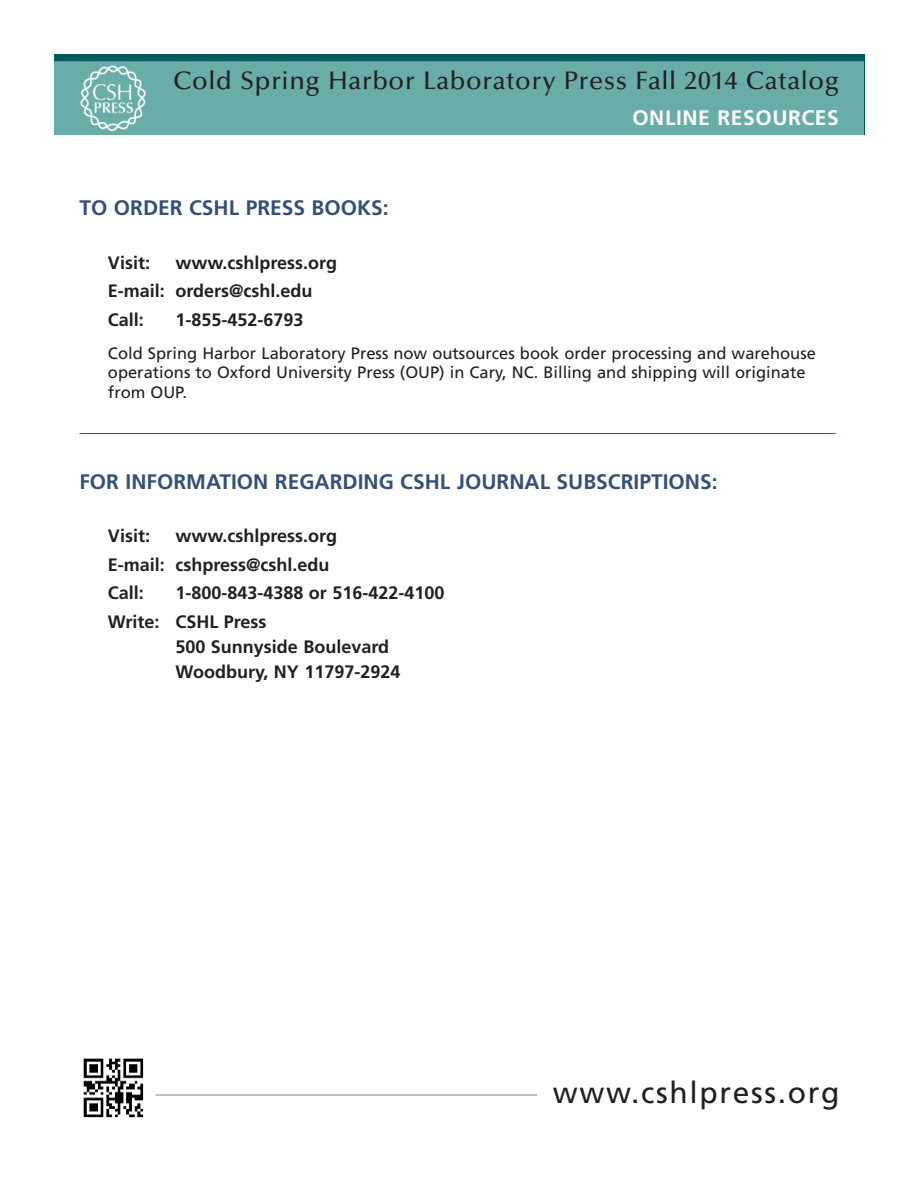
<style>
.page{position:relative;width:918px;height:1188px;background:#fff}
.page>*{position:absolute;margin:0;border:0;box-sizing:border-box;transform-origin:0 0}
.t1{font:30px "Frutiger";letter-spacing:.055em;color:#231f20}
.t2{font:500 25.5px "Optima";letter-spacing:.025em;color:#231f20}
.t3{font:700 21px "Frutiger";color:#345078}
.t4{font:700 21px "Frutiger";letter-spacing:.03em;color:#fff}
.t5{font:700 18px/28.5px "Frutiger";color:#231f20}
.t6{font:16.5px/19.5px "Frutiger";color:#231f20}
</style>
<div class="page">
<img style="left:54px;top:54px;width:810px;height:81px">
<hr style="left:79px;top:433px;width:756px;height:1px;background:#345078">
<img style="left:83px;top:1058px;width:61px;height:60px">
<hr style="left:156px;top:1095px;width:381px;height:1px;background:#67889d">
<h2 class="t2" style="left:173px;top:71px;width:667px">Cold Spring Harbor Laboratory Press Fall 2014 Catalog</h2>
<p class="t4" style="left:632px;top:110px;width:208px">ONLINE RESOURCES</p>
<p class="t3" style="left:79px;top:199px;width:311px">TO ORDER CSHL PRESS BOOKS:</p>
<p class="t5" style="left:108px;top:249px;width:231px;text-indent:68px">www.cshlpress.org<br>E-mail: orders@cshl.edu<br>Call:</p>
<p class="t5" style="left:108px;top:249px;width:44px">Visit:</p>
<p class="t5" style="left:175px;top:306px;width:130px">1-855-452-6793</p>
<p class="t6" style="left:108px;top:344px;width:710px">Cold Spring Harbor Laboratory Press now outsources book order processing and warehouse operations to Oxford University Press (OUP) in Cary, NC. Billing and shipping will originate from OUP.</p>
<p class="t3" style="left:79px;top:473px;width:640px">FOR INFORMATION REGARDING CSHL JOURNAL SUBSCRIPTIONS:</p>
<p class="t5" style="left:108px;top:523px;width:231px;text-indent:68px">www.cshlpress.org<br>E-mail: cshpress@cshl.edu<br>Call:</p>
<p class="t5" style="left:108px;top:523px;width:44px">Visit:</p>
<p class="t5" style="left:108px;top:580px;width:338px;text-indent:67px">1-800-843-4388 or 516-422-4100<br>Write: CSHL Press</p>
<p class="t5" style="left:175px;top:636px;width:227px;line-height:25.2px">500 Sunnyside Boulevard<br>Woodbury, NY 11797-2924</p>
<h1 class="t1" style="left:553px;top:1080px;width:288px">www.cshlpress.org</h1>
</div>
